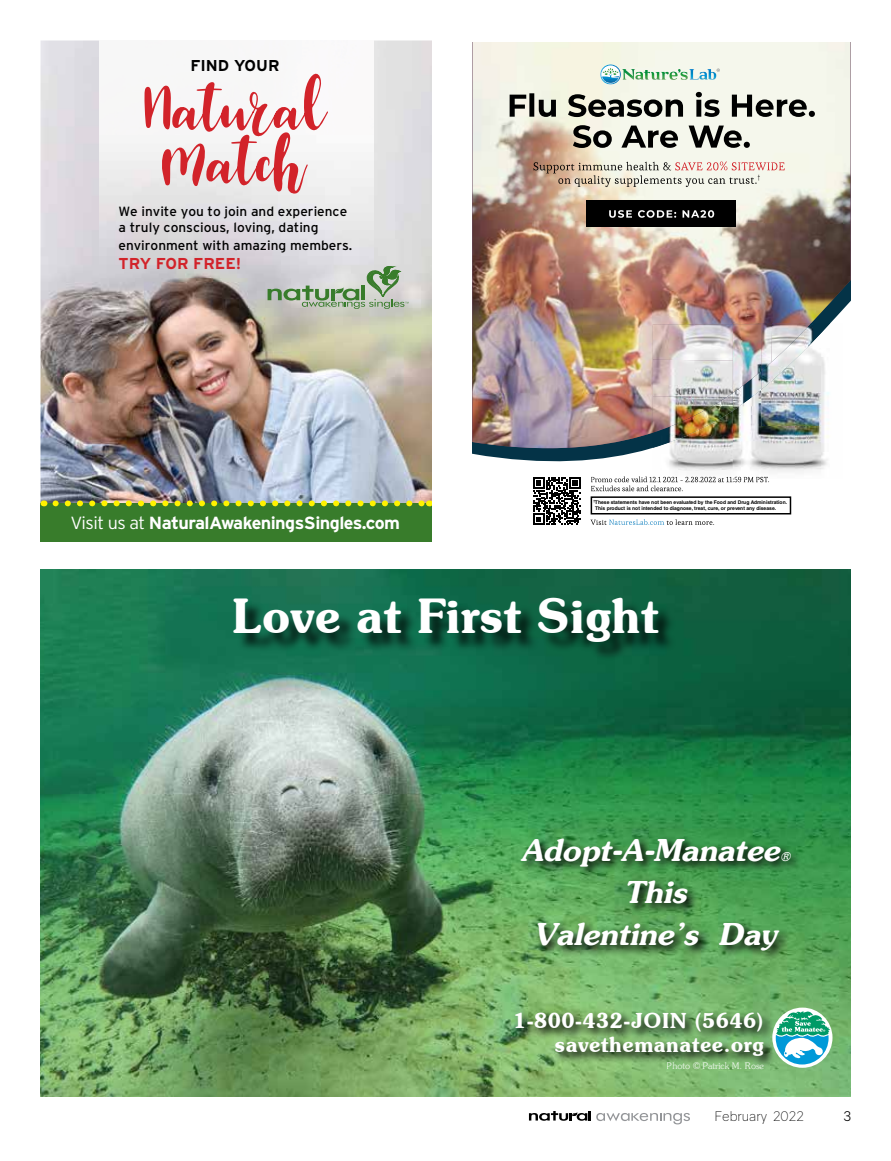
<style>
.page{position:relative;width:891px;height:1161px;background:#fff}
.page>*{position:absolute;margin:0;border:0;box-sizing:border-box;transform-origin:0 0}
.t1{font:600 48px "Souvenir IT Cby BT";color:#fff}
.t2{font:italic 700 30px/42px "Souvenir";color:#fff;text-align:center}
.t3{font:600 21px/24px "Souvenir IT Cby BT";letter-spacing:.02em;color:#fff;text-align:right}
.t4{font:700 17.55px "Interstate";letter-spacing:-.03em;color:#fff}
.t5{font:700 15.75px "Interstate";color:#d2232a}
.t6{font:700 15.75px "Interstate";color:#000}
.t7{font:300 13.5px "Gravity";letter-spacing:-.01em;color:#000}
.t8{font:13.5px "Gravity";color:#000}
.t9{font:13.35px/16px "Interstate";color:#000}
.t10{font:italic 700 12px "Souvenir";color:#fff}
.t11{font:9px "Souvenir";color:#fff}
.t12{font:700 4.95px/5.6px "Helvetica LT Std";color:#000}
.s1{font-weight:300}
</style>
<div class="page">
<svg style="left:529px;top:1111px;width:161px;height:13px"></svg>
<img style="left:40px;top:40px;width:392px;height:470px">
<div style="left:41px;top:503px;width:391px;height:38px;background:#387c2b"></div>
<svg style="left:56px;top:500px;width:367px;height:6px"></svg>
<img style="left:99px;top:40px;width:274px;height:238px">
<svg style="left:144px;top:69px;width:184px;height:125px"></svg>
<svg style="left:268px;top:266px;width:141px;height:43px;background:#b1bfae"></svg>
<svg style="left:472px;top:450px;width:320px;height:75px"></svg>
<img style="left:472px;top:42px;width:378px;height:408px">
<svg style="left:510px;top:92px;width:305px;height:25px;background:#9d9e95"></svg>
<svg style="left:573px;top:125px;width:177px;height:23px;background:#96968f"></svg>
<div style="left:587px;top:200px;width:149px;height:27px;background:#000"></div>
<svg style="left:609px;top:210px;width:105px;height:8px"></svg>
<img style="left:653px;top:448px;width:80px;height:28px">
<img style="left:653px;top:397px;width:80px;height:51px">
<img style="left:653px;top:324px;width:80px;height:73px">
<img style="left:653px;top:396px;width:74px;height:37px">
<img style="left:761px;top:323px;width:81px;height:156px">
<img style="left:761px;top:323px;width:69px;height:67px">
<img style="left:733px;top:323px;width:39px;height:48px">
<img style="left:771px;top:323px;width:40px;height:39px">
<img style="left:733px;top:411px;width:28px;height:65px">
<img style="left:733px;top:393px;width:28px;height:18px">
<img style="left:733px;top:324px;width:28px;height:69px">
<svg style="left:533px;top:161px;width:252px;height:26px;background:#d5c8ba"></svg>
<svg style="left:590px;top:519px;width:124px;height:6px"></svg>
<svg style="left:591px;top:476px;width:178px;height:15px"></svg>
<svg style="left:533px;top:477px;width:48px;height:48px"></svg>
<div style="left:591px;top:496px;width:200px;height:18px;border:2px solid #000"></div>
<img style="left:600px;top:65px;width:21px;height:19px">
<img style="left:602px;top:74px;width:17px;height:9px">
<svg style="left:603px;top:68px;width:117px;height:12px"></svg>
<img style="left:40px;top:570px;width:810px;height:526px">
<div style="left:237px;top:601px;width:440px;height:60px;background:#000;opacity:.75"></div>
<svg style="left:519px;top:836px;width:284px;height:126px;background:#498e4c"></svg>
<svg style="left:772px;top:1008px;width:61px;height:60px"></svg>
<svg style="left:776px;top:1009px;width:54px;height:56px"></svg>
<svg style="left:514px;top:1010px;width:262px;height:59px;background:#6b9a5e"></svg>
<h3 class="t6" style="left:190px;top:57px;width:91px">FIND YOUR</h3>
<h3 class="t9" style="left:119px;top:203px;width:230px">We invite you to join and experience a truly conscious, loving, dating</h3>
<h3 class="t9" style="left:119px;top:237px;width:235px">environment with amazing members.</h3>
<h3 class="t5" style="left:119px;top:254px;width:124px">TRY FOR FREE!</h3>
<h3 class="t4" style="left:70px;top:513px;width:331px"><span class="s1">Visit us at</span> NaturalAwakeningsSingles.com</h3>
<p class="t12" style="left:595px;top:499px;width:194px;text-indent:-2px"><sup>†</sup>These statements have not been evaluated by the Food and Drug Administration.<br>This product is not intended to diagnose, treat, cure, or prevent any disease.</p>
<h1 class="t1" style="left:232px;top:586px;width:428px">Love at First Sight</h1>
<h2 class="t2" style="left:522px;top:829px;width:260px">Adopt-A-Manatee</h2>
<h3 class="t10" style="left:781px;top:849px;width:12px">®</h3>
<h2 class="t2" style="left:535px;top:871px;width:245px">This<br>Valentine’s Day</h2>
<h3 class="t3" style="left:513px;top:1008px;width:252px">1-800-432-JOIN (5646) savethemanatee.org</h3>
<h3 class="t11" style="left:667px;top:1060px;width:99px">Photo © Patrick M. Rose</h3>
<h3 class="t7" style="left:715px;top:1108px;width:91px">February 2022</h3>
<h3 class="t8" style="left:843px;top:1107px;width:9px">3</h3>
</div>
